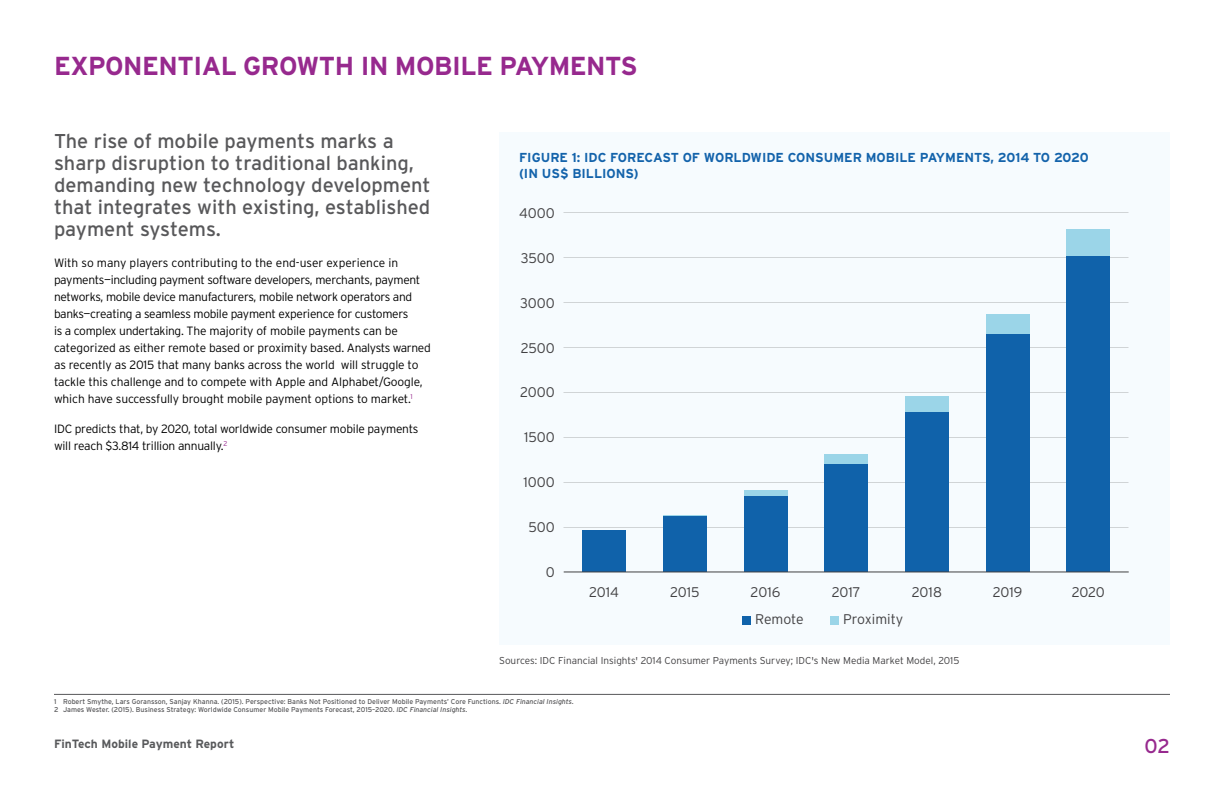
<style>
.page{position:relative;width:1224px;height:792px;background:#fff}
.page>*{position:absolute;margin:0;border:0;box-sizing:border-box;transform-origin:0 0}
.t1{font:700 26px "Interstate";letter-spacing:-.02em;color:#97298e}
.t2{font:20px/22px "Interstate";color:#58585a}
.t3{font:20px "Interstate";color:#97298e}
.t4{font:300 14px "Interstate";color:#414042}
.t5{font:700 13px/15.6px "Interstate";color:#1363ab}
.t6{font:300 12px/17px "Interstate";letter-spacing:-.02em;color:#000}
.t7{font:700 12px "Interstate";color:#58595b}
.t8{font:300 10px "Interstate";color:#414042}
.t9{font:7px/8px "Interstate";color:#58585a}
.s1{font-style:italic}
</style>
<div class="page">
<div style="left:499px;top:132px;width:671px;height:513px;background:#f6fbfe"></div>
<hr style="left:663px;top:516px;width:44px;height:1px;background:#9bd5e8">
<div style="left:744px;top:491px;width:43px;height:5px;background:#9bd5e8"></div>
<div style="left:824px;top:454px;width:44px;height:10px;background:#9bd5e8"></div>
<div style="left:905px;top:397px;width:44px;height:15px;background:#9bd5e8"></div>
<div style="left:986px;top:314px;width:43px;height:20px;background:#9bd5e8"></div>
<div style="left:1067px;top:230px;width:43px;height:27px;background:#9bd5e8"></div>
<div style="left:582px;top:530px;width:44px;height:42px;background:#1062aa"></div>
<div style="left:663px;top:517px;width:44px;height:55px;background:#1062aa"></div>
<div style="left:744px;top:496px;width:43px;height:76px;background:#1062aa"></div>
<div style="left:824px;top:464px;width:44px;height:108px;background:#1062aa"></div>
<div style="left:905px;top:412px;width:44px;height:160px;background:#1062aa"></div>
<div style="left:986px;top:334px;width:43px;height:238px;background:#1062aa"></div>
<div style="left:1067px;top:257px;width:43px;height:315px;background:#1062aa"></div>
<div style="left:742px;top:616px;width:9px;height:8px;background:#1062aa"></div>
<div style="left:830px;top:616px;width:9px;height:8px;background:#9bd5e8"></div>
<hr style="left:564px;top:571px;width:565px;height:1px;background:#414042">
<hr style="left:54px;top:694px;width:1116px;height:1px;background:#58585a">
<h1 class="t1" style="left:54px;top:51px;width:585px">EXPONENTIAL GROWTH IN MOBILE PAYMENTS</h1>
<h2 class="t2" style="left:54px;top:130px;width:378px">The rise of mobile payments marks a sharp disruption to traditional banking, demanding new technology development that integrates with existing, established payment systems.</h2>
<p class="t6" style="left:54px;top:254px;width:378px">With so many players contributing to the end-user experience in payments—including payment software developers, merchants, payment networks, mobile device manufacturers, mobile network operators and banks—creating a seamless mobile payment experience for customers<br>is a complex undertaking. The majority of mobile payments can be categorized as either remote based or proximity based. Analysts warned as recently as 2015 that many banks across the world will struggle to tackle this challenge and to compete with Apple and Alphabet/Google, which have successfully brought mobile payment options to market.<sup>1</sup></p>
<p class="t6" style="left:54px;top:420px;width:366px">IDC predicts that, by 2020, total worldwide consumer mobile payments will reach $3.814 trillion annually.<sup>2</sup></p>
<p class="t5" style="left:519px;top:150px;width:571px">FIGURE 1: IDC FORECAST OF WORLDWIDE CONSUMER MOBILE PAYMENTS, 2014 TO 2020 (IN US$ BILLIONS)</p>
<p class="t4" style="left:519px;top:205px;width:37px">4000</p>
<p class="t4" style="left:521px;top:250px;width:35px">3500</p>
<p class="t4" style="left:520px;top:295px;width:36px">3000</p>
<p class="t4" style="left:521px;top:340px;width:36px">2500</p>
<p class="t4" style="left:520px;top:385px;width:36px">2000</p>
<p class="t4" style="left:524px;top:429px;width:32px">1500</p>
<p class="t4" style="left:524px;top:474px;width:33px">1000</p>
<p class="t4" style="left:528px;top:519px;width:28px">500</p>
<p class="t4" style="left:546px;top:564px;width:10px">0</p>
<p class="t4" style="left:589px;top:585px;width:31px">2014</p>
<p class="t4" style="left:670px;top:585px;width:31px">2015</p>
<p class="t4" style="left:751px;top:585px;width:31px">2016</p>
<p class="t4" style="left:832px;top:585px;width:30px">2017</p>
<p class="t4" style="left:912px;top:585px;width:31px">2018</p>
<p class="t4" style="left:993px;top:585px;width:31px">2019</p>
<p class="t4" style="left:1072px;top:585px;width:35px">2020</p>
<p class="t4" style="left:755px;top:612px;width:50px">Remote</p>
<p class="t4" style="left:843px;top:612px;width:61px">Proximity</p>
<p class="t8" style="left:499px;top:655px;width:462px">Sources: IDC Financial Insights' 2014 Consumer Payments Survey; IDC's New Media Market Model, 2015</p>
<p class="t9" style="left:54px;top:697px;width:521px">1 Robert Smythe, Lars Goransson, Sanjay Khanna. (2015). Perspective: Banks Not Positioned to Deliver Mobile Payments’ Core Functions. <span class="s1">IDC Financial Insights.<br></span>2 James Wester. (2015). Business Strategy: Worldwide Consumer Mobile Payments Forecast, 2015–2020. <span class="s1">IDC Financial Insights.</span></p>
<p class="t7" style="left:54px;top:737px;width:182px">FinTech Mobile Payment Report</p>
<h2 class="t3" style="left:1144px;top:735px;width:27px">02</h2>
</div>
